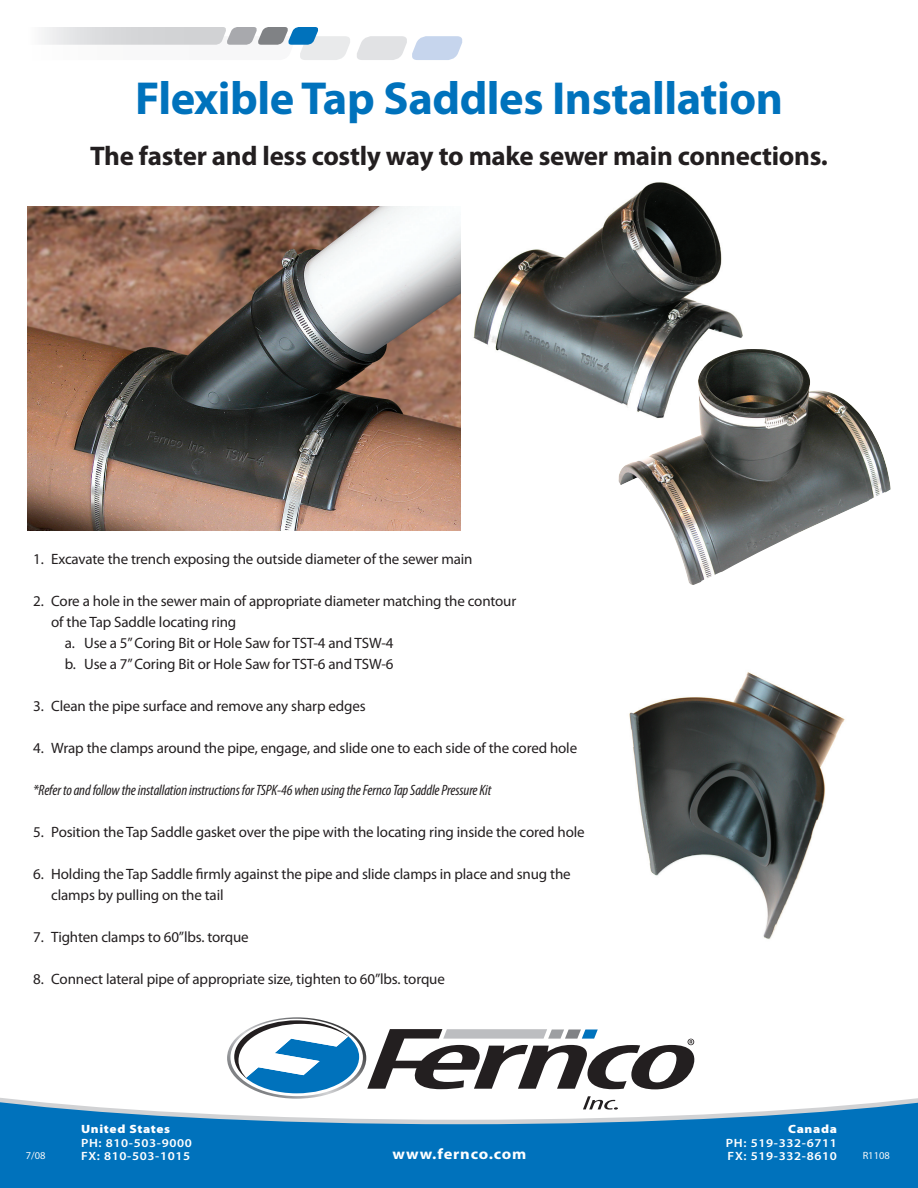
<style>
.page{position:relative;width:918px;height:1188px;background:#fff}
.page>*{position:absolute;margin:0;border:0;box-sizing:border-box;transform-origin:0 0}
.t1{font:700 46.5px "Myriad Pro";letter-spacing:-.01em;color:#0072bc}
.t2{font:700 27px "Myriad Pro";letter-spacing:-.01em;color:#231f20}
.t3{font:15px/21px "Myriad Pro";letter-spacing:-.01em;color:#231f20}
.t4{font:italic condensed 15px "Myriad Pro";letter-spacing:-.01em;color:#231f20}
.t5{font:700 15px "Myriad Pro";letter-spacing:.05em;color:#fff;scale:1.1 1}
.t6{font:600 12px/13.5px "Myriad Pro";letter-spacing:.05em;color:#fff;scale:1.1 1}
.t7{font:900 12px "Myriad Pro";letter-spacing:.05em;color:#fff;scale:1.1 1}
.t8{font:10.5px "Myriad Pro";color:#f7f7f8}
</style>
<div class="page">
<svg style="left:0;top:1098px;width:918px;height:90px;background:#2686c4"></svg>
<svg style="left:227px;top:1017px;width:467px;height:93px"></svg>
<svg style="left:42px;top:27px;width:421px;height:33px"></svg>
<img style="left:27px;top:207px;width:434px;height:324px">
<img style="left:473px;top:182px;width:270px;height:221px">
<img style="left:619px;top:349px;width:272px;height:236px">
<img style="left:629px;top:672px;width:216px;height:267px">
<h1 class="t1" style="left:135px;top:68px;width:649px">Flexible Tap Saddles Installation</h1>
<h2 class="t2" style="left:90px;top:138px;width:739px">The faster and less costly way to make sewer main connections.</h2>
<p class="t3" style="left:33px;top:548px;width:441px">1. Excavate the trench exposing the outside diameter of the sewer main</p>
<p class="t3" style="left:33px;top:590px;width:485px">2. Core a hole in the sewer main of appropriate diameter matching the contour</p>
<p class="t3" style="left:51px;top:611px;width:187px">of the Tap Saddle locating ring</p>
<p class="t3" style="left:65px;top:632px;width:330px">a. Use a 5” Coring Bit or Hole Saw for TST-4 and TSW-4</p>
<p class="t3" style="left:65px;top:653px;width:330px">b. Use a 7” Coring Bit or Hole Saw for TST-6 and TSW-6</p>
<p class="t3" style="left:33px;top:695px;width:334px">3. Clean the pipe surface and remove any sharp edges</p>
<p class="t3" style="left:33px;top:737px;width:545px">4. Wrap the clamps around the pipe, engage, and slide one to each side of the cored hole</p>
<p class="t4" style="left:33px;top:781px;width:460px">*Refer to and follow the installation instructions for TSPK-46 when using the Fernco Tap Saddle Pressure Kit</p>
<p class="t3" style="left:33px;top:821px;width:553px">5. Position the Tap Saddle gasket over the pipe with the locating ring inside the cored hole</p>
<p class="t3" style="left:51px;top:863px;width:521px;text-indent:-18px">6. Holding the Tap Saddle firmly against the pipe and slide clamps in place and snug the clamps by pulling on the tail</p>
<p class="t3" style="left:33px;top:926px;width:217px">7. Tighten clamps to 60”lbs. torque</p>
<p class="t3" style="left:33px;top:968px;width:413px">8. Connect lateral pipe of appropriate size, tighten to 60”lbs. torque</p>
<p class="t7" style="left:81px;top:1121px;width:83px">United States</p>
<p class="t6" style="left:81px;top:1136px;width:102px">PH: 810-503-9000<br>FX: 810-503-1015</p>
<p class="t7" style="left:788px;top:1121px;width:46px">Canada</p>
<p class="t6" style="left:726px;top:1136px;width:102px">PH: 519-332-6711</p>
<p class="t5" style="left:392px;top:1145px;width:123px">www.fernco.com</p>
<p class="t6" style="left:728px;top:1149px;width:101px">FX: 519-332-8610</p>
<p class="t8" style="left:26px;top:1149px;width:21px">7/08</p>
<p class="t8" style="left:863px;top:1149px;width:29px">R1108</p>
</div>
